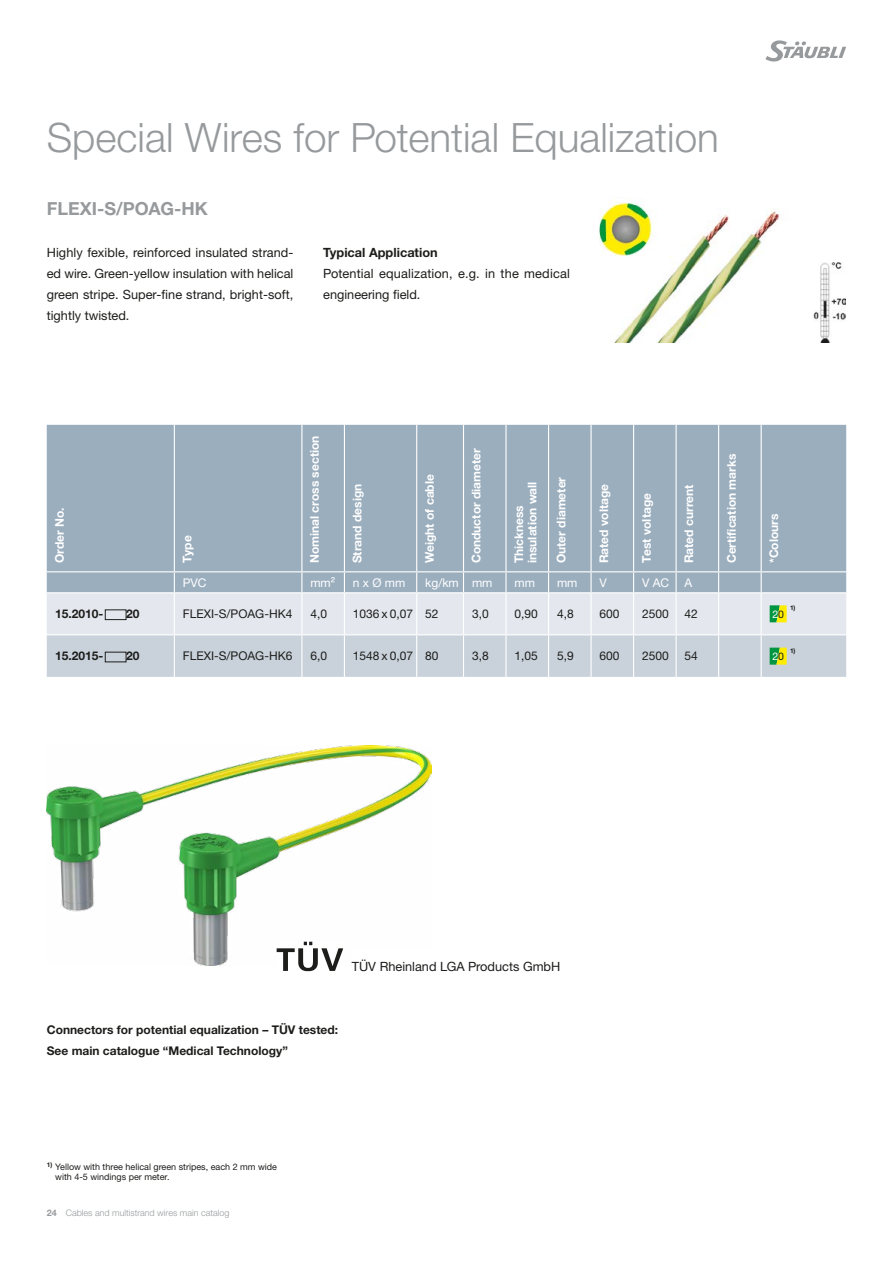
<style>
.page{position:relative;width:893px;height:1263px;background:#fff}
.page>*{position:absolute;margin:0;border:0;box-sizing:border-box;transform-origin:0 0}
.t1{font:300 40.5px "Helvetica Neue LTW1 G";color:#979a9c}
.t2{font:700 18px "Helvetica Neue LTW1 G";color:#979a9c}
.t3{font:12.75px/21px "Helvetica Neue LTW1 G";color:#1d1d1b;text-align:justify}
.t4{font:700 12.75px "Helvetica Neue LTW1 G";color:#1d1d1b}
.t5{font:700 12px/13.5px "Helvetica Neue LTW1 G";color:#fff}
.t6{font:700 12px/21px "Helvetica Neue LTW1 G";color:#1d1d1b}
.t7{font:12px "Helvetica Neue LTW1 G";color:#1d1d1b}
.t8{font:12px "Helvetica Neue LTW1 G";color:#fff}
.t9{font:10.5px "Helvetica Neue LTW1 G";color:#fff}
.t10{font:9px/10.5px "Helvetica Neue LTW1 G";color:#1d1d1b}
.t11{font:300 9px "Helvetica Neue LTW1 G";color:#979a9c}
.t12{font:700 6.45px "Helvetica Neue LTW1 G";color:#1d1d1b}
.s1{color:#1d1d1b}
.s2{font-weight:700}
</style>
<div class="page">
<img style="left:600px;top:198px;width:246px;height:144px">
<img style="left:47px;top:745px;width:385px;height:220px">
<svg style="left:276px;top:941px;width:67px;height:30px"></svg>
<svg style="left:765px;top:40px;width:81px;height:22px"></svg>
<div style="left:47px;top:425px;width:799px;height:146px;background:#9baebe"></div>
<hr style="left:344px;top:425px;width:1px;height:146px;background:#fff">
<hr style="left:416px;top:425px;width:1px;height:146px;background:#fff">
<hr style="left:463px;top:425px;width:1px;height:146px;background:#fff">
<hr style="left:505px;top:425px;width:2px;height:146px;background:#fff">
<hr style="left:548px;top:425px;width:1px;height:146px;background:#fff">
<hr style="left:590px;top:425px;width:2px;height:146px;background:#fff">
<hr style="left:633px;top:425px;width:1px;height:146px;background:#fff">
<hr style="left:676px;top:425px;width:1px;height:146px;background:#fff">
<hr style="left:718px;top:425px;width:1px;height:146px;background:#fff">
<hr style="left:761px;top:425px;width:1px;height:146px;background:#fff">
<hr style="left:174px;top:425px;width:1px;height:146px;background:#fff">
<hr style="left:301px;top:425px;width:1px;height:146px;background:#fff">
<svg style="left:47px;top:572px;width:799px;height:105px;background:#ccd5dc"></svg>
<div style="left:352px;top:950px;width:217px;height:21px;background:#fff;border-radius:2px"></div>
<h1 class="t1" style="left:47px;top:113px;width:674px">Special Wires for Potential Equalization</h1>
<h2 class="t2" style="left:47px;top:197px;width:163px">FLEXI-S/POAG-HK</h2>
<p class="t3" style="left:47px;top:242px;width:248px">Highly fexible, reinforced insulated strand&shy;ed wire. Green-yellow insulation with helical green stripe. Super-fine strand, bright-soft, tightly twisted.</p>
<p class="t4" style="left:323px;top:244px;width:116px">Typical Application</p>
<p class="t3" style="left:323px;top:263px;width:248px">Potential equalization, e.g. in the medical engineering field.</p>
<p class="t5" style="left:53px;top:563px;width:57px;rotate:-90deg">Order No.</p>
<p class="t5" style="left:180px;top:563px;width:29px;rotate:-90deg">Type</p>
<p class="t5" style="left:308px;top:563px;width:129px;rotate:-90deg">Nominal cross section</p>
<p class="t5" style="left:350px;top:563px;width:81px;rotate:-90deg">Strand design</p>
<p class="t5" style="left:423px;top:563px;width:91px;rotate:-90deg">Weight of cable</p>
<p class="t5" style="left:469px;top:563px;width:117px;rotate:-90deg">Conductor diameter</p>
<p class="t5" style="left:512px;top:563px;width:83px;rotate:-90deg">Thickness insulation wall</p>
<p class="t5" style="left:554px;top:563px;width:88px;rotate:-90deg">Outer diameter</p>
<p class="t5" style="left:597px;top:563px;width:81px;rotate:-90deg">Rated voltage</p>
<p class="t5" style="left:640px;top:563px;width:72px;rotate:-90deg">Test voltage</p>
<p class="t5" style="left:682px;top:563px;width:80px;rotate:-90deg">Rated current</p>
<p class="t8" style="left:183px;top:575px;width:25px">PVC</p>
<p class="t8" style="left:310px;top:575px;width:26px">mm²</p>
<p class="t8" style="left:353px;top:575px;width:54px">n x Ø mm</p>
<p class="t8" style="left:425px;top:575px;width:69px">kg/km mm</p>
<p class="t8" style="left:514px;top:575px;width:22px">mm</p>
<p class="t8" style="left:557px;top:575px;width:22px">mm</p>
<p class="t8" style="left:600px;top:575px;width:9px">V</p>
<p class="t8" style="left:642px;top:575px;width:29px">V AC</p>
<p class="t8" style="left:685px;top:575px;width:9px">A</p>
<p class="t5" style="left:725px;top:563px;width:111px;rotate:-90deg">Certification marks</p>
<p class="t5" style="left:767px;top:563px;width:51px;rotate:-90deg">*Colours</p>
<p class="t12" style="left:790px;top:604px;width:7px">1)</p>
<p class="t6" style="left:55px;top:603px;width:50px">15.2010-</p>
<p class="t6" style="left:126px;top:603px;width:15px">20</p>
<p class="t7" style="left:183px;top:606px;width:111px">FLEXI-S/POAG-HK4</p>
<p class="t7" style="left:310px;top:606px;width:18px">4,0</p>
<p class="t7" style="left:353px;top:606px;width:87px">1036 x 0,07 52</p>
<p class="t7" style="left:472px;top:606px;width:18px">3,0</p>
<p class="t7" style="left:514px;top:606px;width:25px">0,90</p>
<p class="t7" style="left:557px;top:606px;width:18px">4,8</p>
<p class="t7" style="left:600px;top:606px;width:22px">600</p>
<p class="t7" style="left:642px;top:606px;width:28px">2500</p>
<p class="t7" style="left:685px;top:606px;width:15px">42</p>
<p class="t9" style="left:772px;top:607px;width:13px">2<span class="s1">0</span></p>
<p class="t12" style="left:790px;top:646px;width:7px">1)</p>
<p class="t6" style="left:55px;top:645px;width:50px">15.2015-</p>
<p class="t6" style="left:126px;top:645px;width:15px">20</p>
<p class="t7" style="left:183px;top:649px;width:111px">FLEXI-S/POAG-HK6</p>
<p class="t7" style="left:310px;top:649px;width:18px">6,0</p>
<p class="t7" style="left:353px;top:649px;width:87px">1548 x 0,07 80</p>
<p class="t7" style="left:472px;top:649px;width:18px">3,8</p>
<p class="t7" style="left:514px;top:649px;width:25px">1,05</p>
<p class="t7" style="left:557px;top:649px;width:18px">5,9</p>
<p class="t7" style="left:600px;top:649px;width:22px">600</p>
<p class="t7" style="left:642px;top:649px;width:28px">2500</p>
<p class="t7" style="left:685px;top:649px;width:15px">54</p>
<p class="t9" style="left:772px;top:650px;width:13px">2<span class="s1">0</span></p>
<p class="t3" style="left:352px;top:956px;width:210px">TÜV Rheinland LGA Products GmbH</p>
<p class="t6" style="left:47px;top:1019px;width:293px">Connectors for potential equalization – TÜV tested:<br>See main catalogue “Medical Technology”</p>
<p class="t10" style="left:55px;top:1161px;width:223px;text-indent:-9px"><sup>1)</sup> Yellow with three helical green stripes, each 2 mm wide with 4-5 windings per meter.</p>
<p class="t11" style="left:47px;top:1207px;width:184px"><span class="s2">24</span> Cables and multistrand wires main catalog</p>
</div>
